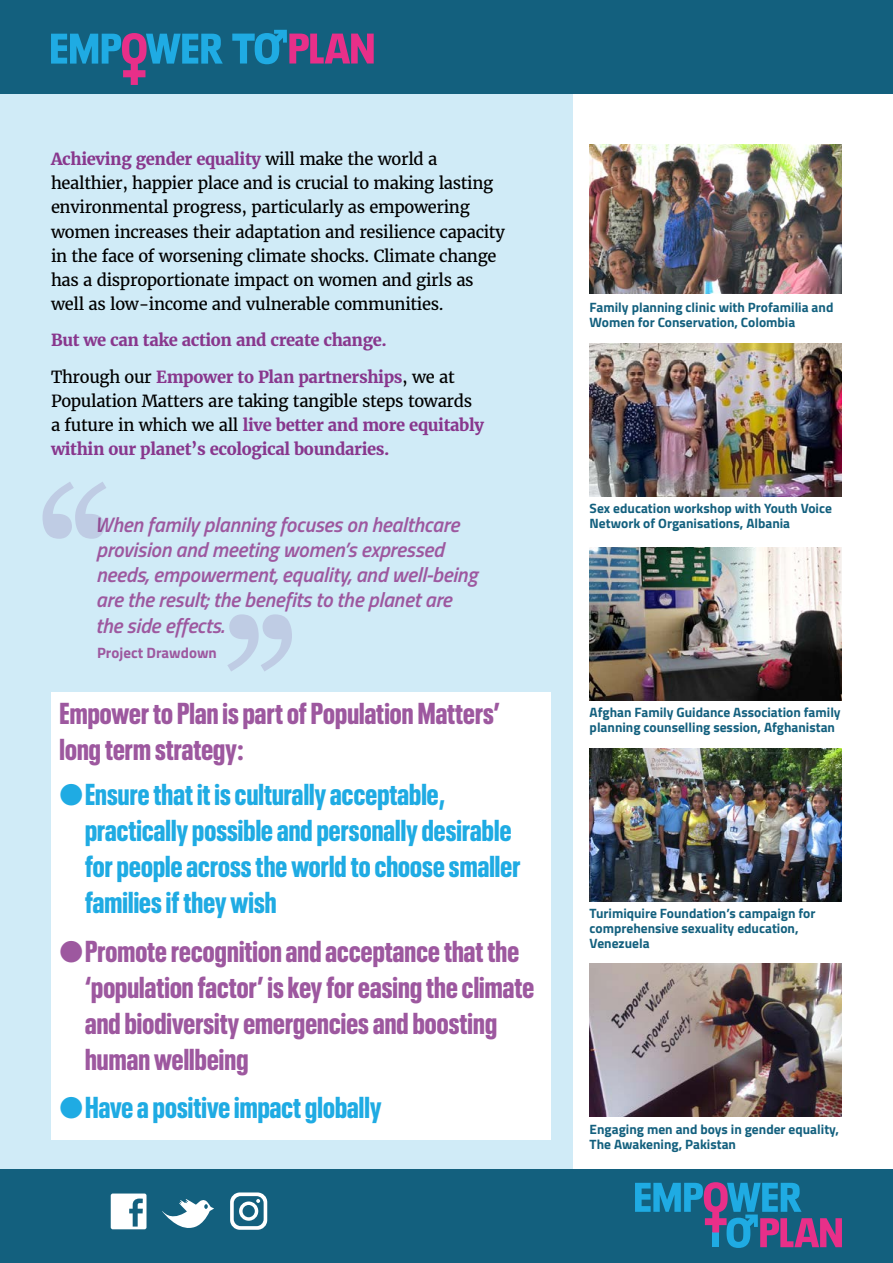
<style>
.page{position:relative;width:893px;height:1263px;background:#fff}
.page>*{position:absolute;margin:0;border:0;box-sizing:border-box;transform-origin:0 0}
.t1{font:900 condensed 30px/36px "Neue Plak";letter-spacing:.005em;color:#9d589f}
.t2{font:900 condensed 30px/36px "Neue Plak";letter-spacing:.005em;color:#1fabe3}
.t3{font:italic 600 21px/25.2px "Titillium";letter-spacing:-.01em;color:#9d589f}
.t4{font:16.5px/24px "Merriweather";letter-spacing:-.02em;color:#000}
.t5{font:700 16.5px/24px "Merriweather";letter-spacing:-.02em;color:#88378d}
.t6{font:700 15px "Titillium";color:#9d589f}
.t7{font:700 13.5px/15px "Titillium";color:#13607e}
.s1{font-weight:700;color:#88378d}
.s2{font-weight:400;color:#000}
</style>
<div class="page">
<div style="left:0;top:94px;width:573px;height:1082px;background:#d0ebf7"></div>
<div style="left:0;top:0;width:893px;height:94px;background:#13607e"></div>
<div style="left:0;top:1169px;width:893px;height:94px;background:#13607e"></div>
<svg style="left:232px;top:30px;width:142px;height:34px"></svg>
<svg style="left:51px;top:33px;width:172px;height:52px"></svg>
<svg style="left:635px;top:1182px;width:207px;height:66px"></svg>
<svg style="left:111px;top:1193px;width:36px;height:36px"></svg>
<svg style="left:162px;top:1199px;width:52px;height:29px"></svg>
<svg style="left:230px;top:1192px;width:37px;height:38px"></svg>
<img style="left:590px;top:343px;width:252px;height:153px">
<img style="left:590px;top:547px;width:252px;height:153px">
<img style="left:590px;top:964px;width:252px;height:153px">
<img style="left:590px;top:748px;width:252px;height:153px">
<img style="left:590px;top:145px;width:252px;height:148px">
<svg style="left:43px;top:482px;width:63px;height:57px"></svg>
<svg style="left:227px;top:614px;width:65px;height:57px"></svg>
<div style="left:51px;top:692px;width:500px;height:448px;background:#fff"></div>
<p class="t4" style="left:51px;top:148px;width:455px"><span class="s1">Achieving gender equality</span> will make the world a healthier, happier place and is crucial to making lasting environmental progress, particularly as empowering women increases their adaptation and resilience capacity in the face of worsening climate shocks. Climate change has a disproportionate impact on women and girls as well as low-income and vulnerable communities.</p>
<p class="t5" style="left:51px;top:328px;width:337px">But we can take action and create change.</p>
<p class="t5" style="left:51px;top:365px;width:434px"><span class="s2">Through our</span> Empower to Plan partnerships<span class="s2">, we at Population Matters are taking tangible steps towards a future in which we all</span> live better and more equitably within our planet’s ecological boundaries.</p>
<h2 class="t3" style="left:95px;top:511px;width:384px">When family planning focuses on healthcare provision and meeting women’s expressed needs, empowerment, equality, and well-being are the result; the benefits to the planet are the side effects.</h2>
<p class="t6" style="left:97px;top:641px;width:121px">Project Drawdown</p>
<h1 class="t1" style="left:60px;top:693px;width:442px">Empower to Plan is part of Population Matters’ long term strategy:</h1>
<h1 class="t2" style="left:85px;top:773px;width:437px;text-indent:-26px">●Ensure that it is culturally acceptable, practically possible and personally desirable for people across the world to choose smaller families if they wish</h1>
<h1 class="t1" style="left:85px;top:930px;width:451px;text-indent:-26px">●Promote recognition and acceptance that the ‘population factor’ is key for easing the climate and biodiversity emergencies and boosting human wellbeing</h1>
<h1 class="t2" style="left:60px;top:1087px;width:323px">●Have a positive impact globally</h1>
<p class="t7" style="left:590px;top:299px;width:245px">Family planning clinic with Profamilia and<br>Women for Conservation, Colombia</p>
<p class="t7" style="left:590px;top:500px;width:244px">Sex education workshop with Youth Voice<br>Network of Organisations, Albania</p>
<p class="t7" style="left:590px;top:704px;width:253px">Afghan Family Guidance Association family planning counselling session, Afghanistan</p>
<p class="t7" style="left:590px;top:905px;width:227px">Turimiquire Foundation’s campaign for comprehensive sexuality education,<br>Venezuela</p>
<p class="t7" style="left:590px;top:1120px;width:251px">Engaging men and boys in gender equality,<br>The Awakening, Pakistan</p>
</div>
